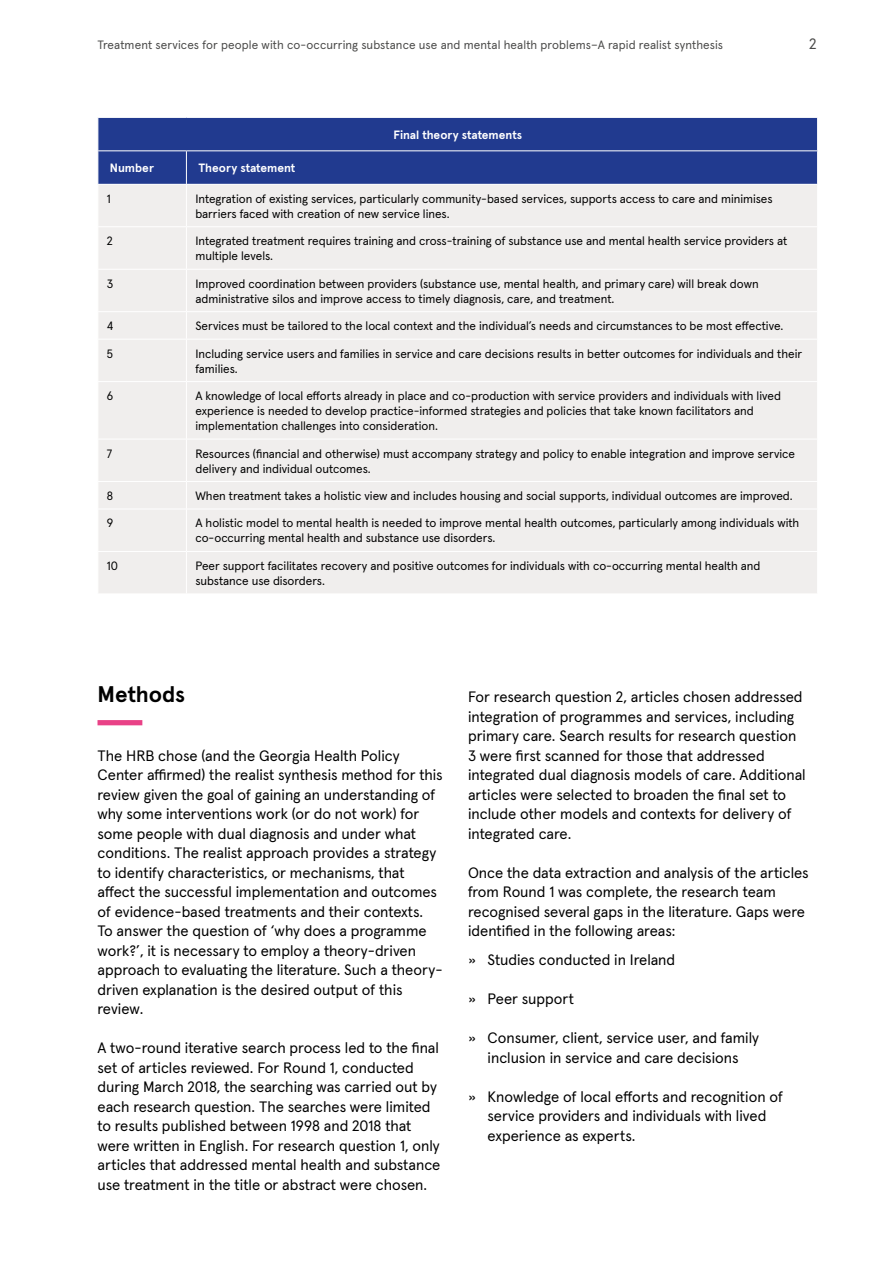
<style>
.page{position:relative;width:893px;height:1263px;background:#fff}
.page>*{position:absolute;margin:0;border:0;box-sizing:border-box;transform-origin:0 0}
.t1{font:700 22.5px "Apercu Pro";color:#000}
.t2{font:15px/19.5px "Apercu Pro";color:#000}
.t3{font:15px "Apercu Pro";color:#4a4a49}
.t4{font:12px/15px "Apercu Pro";color:#000}
.t5{font:12px "Apercu Pro";letter-spacing:.01em;color:#4a4a49}
.t6{font:700 12px "Apercu Pro";color:#fff}
.s1{font-family:"Helvetica"}
</style>
<div class="page">
<div style="left:98px;top:118px;width:719px;height:66px;background:#213a8f"></div>
<div style="left:98px;top:185px;width:719px;height:408px;background:#f0eeed"></div>
<hr style="left:97px;top:150px;width:89px;height:1px;background:#fff">
<hr style="left:186px;top:150px;width:632px;height:1px;background:#fff">
<hr style="left:186px;top:185px;width:1px;height:41px;background:#fff">
<hr style="left:97px;top:226px;width:89px;height:1px;background:#fff">
<hr style="left:186px;top:226px;width:632px;height:1px;background:#fff">
<hr style="left:186px;top:227px;width:1px;height:42px;background:#fff">
<hr style="left:97px;top:269px;width:89px;height:1px;background:#fff">
<hr style="left:186px;top:269px;width:632px;height:1px;background:#fff">
<hr style="left:186px;top:270px;width:1px;height:41px;background:#fff">
<hr style="left:97px;top:311px;width:89px;height:1px;background:#fff">
<hr style="left:186px;top:311px;width:632px;height:1px;background:#fff">
<svg style="left:186px;top:312px;width:1px;height:27px"></svg>
<hr style="left:97px;top:339px;width:89px;height:1px;background:#fff">
<hr style="left:186px;top:339px;width:632px;height:1px;background:#fff">
<hr style="left:186px;top:339px;width:1px;height:42px;background:#fff">
<hr style="left:97px;top:481px;width:89px;height:1px;background:#fff">
<hr style="left:186px;top:481px;width:632px;height:1px;background:#fff">
<hr style="left:97px;top:509px;width:89px;height:1px;background:#fff">
<hr style="left:186px;top:509px;width:632px;height:1px;background:#fff">
<hr style="left:97px;top:551px;width:89px;height:1px;background:#fff">
<hr style="left:186px;top:551px;width:632px;height:1px;background:#fff">
<hr style="left:97px;top:381px;width:89px;height:1px;background:#fff">
<hr style="left:186px;top:151px;width:1px;height:33px;background:#fff">
<hr style="left:186px;top:381px;width:632px;height:1px;background:#fff">
<hr style="left:186px;top:382px;width:1px;height:57px;background:#fff">
<hr style="left:97px;top:439px;width:89px;height:1px;background:#fff">
<hr style="left:186px;top:439px;width:632px;height:1px;background:#fff">
<hr style="left:186px;top:439px;width:1px;height:42px;background:#fff">
<svg style="left:186px;top:482px;width:1px;height:27px"></svg>
<hr style="left:186px;top:509px;width:1px;height:42px;background:#fff">
<hr style="left:186px;top:552px;width:1px;height:41px;background:#fff">
<div style="left:97px;top:720px;width:45px;height:5px;background:#e94287"></div>
<p class="t5" style="left:97px;top:35px;width:627px">Treatment services for people with co-occurring substance use and mental health problems–A rapid realist synthesis</p>
<p class="t3" style="left:809px;top:32px;width:11px">29</p>
<p class="t6" style="left:110px;top:159px;width:46px">Number</p>
<p class="t6" style="left:198px;top:159px;width:98px">Theory statement</p>
<p class="t6" style="left:393px;top:125px;width:130px">Final theory statements</p>
<p class="t4" style="left:107px;top:190px;width:6px">1</p>
<p class="t4" style="left:195px;top:190px;width:579px">Integration of existing services, particularly community-based services, supports access to care and minimises barriers faced with creation of new service lines.</p>
<p class="t4" style="left:107px;top:233px;width:7px">2</p>
<p class="t4" style="left:195px;top:233px;width:593px">Integrated treatment requires training and cross-training of substance use and mental health service providers at multiple levels.</p>
<p class="t4" style="left:107px;top:275px;width:8px">3</p>
<p class="t4" style="left:195px;top:275px;width:565px">Improved coordination between providers (substance use, mental health, and primary care) will break down administrative silos and improve access to timely diagnosis, care, and treatment.</p>
<p class="t4" style="left:107px;top:317px;width:8px">4</p>
<p class="t4" style="left:195px;top:317px;width:590px">Services must be tailored to the local context and the individual’s needs and circumstances to be most effective.</p>
<p class="t4" style="left:107px;top:345px;width:8px">5</p>
<p class="t4" style="left:195px;top:345px;width:608px">Including service users and families in service and care decisions results in better outcomes for individuals and their families.</p>
<p class="t4" style="left:107px;top:387px;width:8px">6</p>
<p class="t4" style="left:195px;top:387px;width:587px">A knowledge of local efforts already in place and co-production with service providers and individuals with lived experience is needed to develop practice-informed strategies and policies that take known facilitators and implementation challenges into consideration.</p>
<p class="t4" style="left:107px;top:445px;width:7px">7</p>
<p class="t4" style="left:195px;top:445px;width:601px">Resources (financial and otherwise) must accompany strategy and policy to enable integration and improve service delivery and individual outcomes.</p>
<p class="t4" style="left:107px;top:487px;width:8px">8</p>
<p class="t4" style="left:195px;top:487px;width:599px">When treatment takes a holistic view and includes housing and social supports, individual outcomes are improved.</p>
<p class="t4" style="left:107px;top:515px;width:8px">9</p>
<p class="t4" style="left:195px;top:515px;width:605px">A holistic model to mental health is needed to improve mental health outcomes, particularly among individuals with co-occurring mental health and substance use disorders.</p>
<p class="t4" style="left:107px;top:557px;width:13px">10</p>
<p class="t4" style="left:195px;top:557px;width:566px">Peer support facilitates recovery and positive outcomes for individuals with co-occurring mental health and substance use disorders.</p>
<h1 class="t1" style="left:97px;top:677px;width:89px">Methods</h1>
<p class="t2" style="left:97px;top:744px;width:347px">The HRB chose (and the Georgia Health Policy Center affirmed) the realist synthesis method for this review given the goal of gaining an understanding of why some interventions work (or do not work) for some people with dual diagnosis and under what conditions. The realist approach provides a strategy to identify characteristics, or mechanisms, that affect the successful implementation and outcomes of evidence-based treatments and their contexts.<br>To answer the question of ‘why does a programme work?’, it is necessary to employ a theory-driven approach to evaluating the literature. Such a theory&shy;driven explanation is the desired output of this review.</p>
<p class="t2" style="left:97px;top:1037px;width:344px">A two-round iterative search process led to the final set of articles reviewed. For Round 1, conducted during March 2018, the searching was carried out by each research question. The searches were limited to results published between 1998 and 2018 that were written in English. For research question 1, only articles that addressed mental health and substance use treatment in the title or abstract were chosen.</p>
<p class="t2" style="left:468px;top:686px;width:339px">For research question 2, articles chosen addressed integration of programmes and services, including primary care. Search results for research question 3 were first scanned for those that addressed integrated dual diagnosis models of care. Additional articles were selected to broaden the final set to include other models and contexts for delivery of integrated care.</p>
<p class="t2" style="left:468px;top:861px;width:342px">Once the data extraction and analysis of the articles from Round 1 was complete, the research team recognised several gaps in the literature. Gaps were identified in the following areas:</p>
<p class="t2" style="left:468px;top:949px;width:209px"><span class="s1">»</span> Studies conducted in Ireland</p>
<p class="t2" style="left:468px;top:988px;width:108px"><span class="s1">»</span> Peer support</p>
<p class="t2" style="left:468px;top:1027px;width:293px;text-align:center"><span class="s1">»</span> Consumer, client, service user, and family inclusion in service and care decisions</p>
<p class="t2" style="left:487px;top:1086px;width:297px;text-indent:-20px"><span class="s1">»</span> Knowledge of local efforts and recognition of service providers and individuals with lived experience as experts.</p>
</div>
